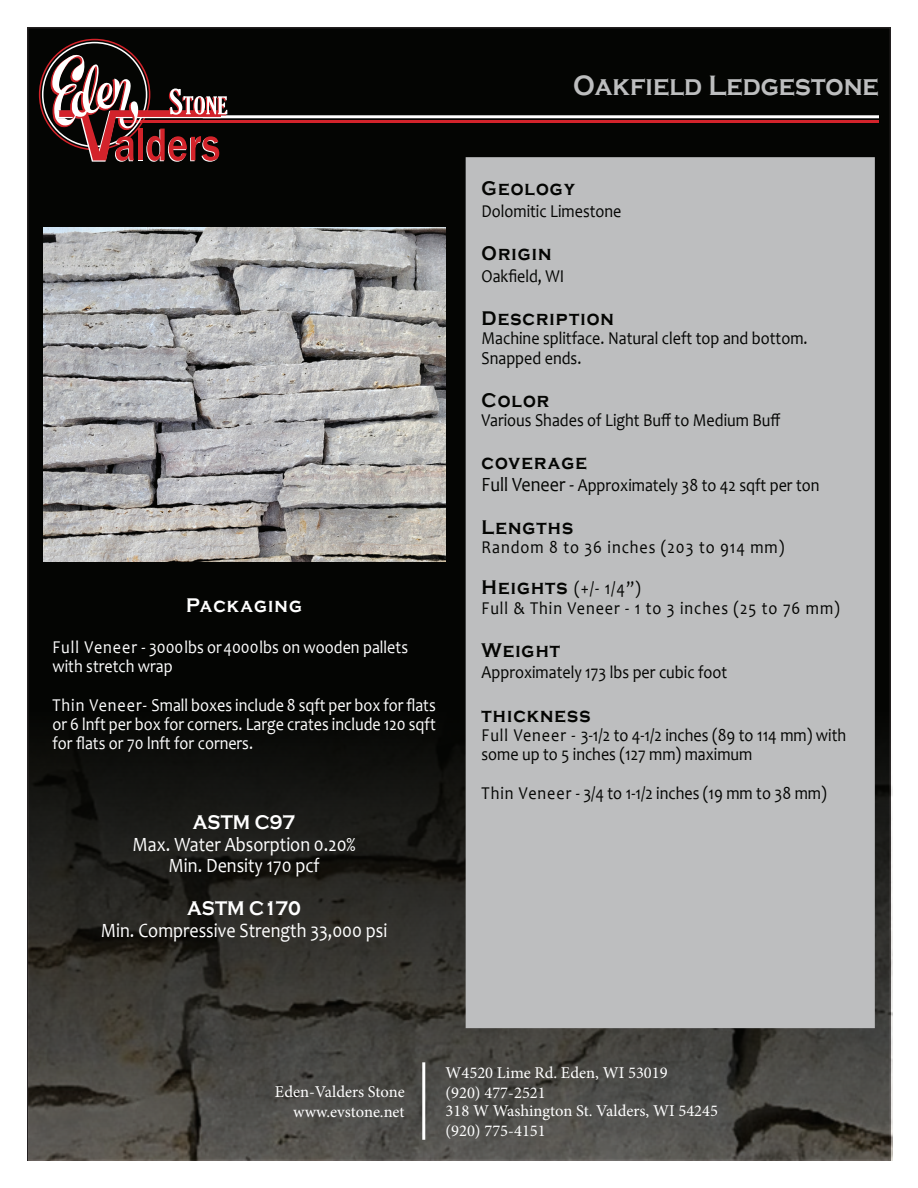
<style>
.page{position:relative;width:918px;height:1188px;background:#fff}
.page>*{position:absolute;margin:0;border:0;box-sizing:border-box;transform-origin:0 0}
.t1{font:700 28.8px "Copperplate Gothic";color:#bdbebf;scale:.88 1}
.t2{font:20.4px/21.6px "Candara";color:#fff;text-align:center;scale:.88 1}
.t3{font:700 20.4px "Copperplate Gothic";letter-spacing:.06em;color:#040503;scale:.88 1}
.t4{font:700 20.4px "Copperplate Gothic";color:#fff;scale:.88 1}
.t5{font:700 20.4px "Copperplate Gothic";letter-spacing:.06em;color:#fff;scale:.88 1}
.t6{font:18.15px/19.4px "Candara";color:#040503;scale:.88 1}
.t7{font:18.15px/19.4px "Candara";color:#fff;scale:.88 1}
.t8{font:18.15px/19.4px "Candara";letter-spacing:.06em;color:#040503;scale:.88 1}
.t9{font:16.5px/19.5px "Minion Pro";color:#fff}
.s1{font-size:20.4px}
.s2{font-family:"Copperplate Gothic";font-weight:700;font-size:20.4px}
</style>
<div class="page">
<div style="left:28px;top:28px;width:862px;height:1132px;background:#040503"></div>
<hr style="left:122px;top:120px;width:757px;height:3px;background:#d3232b">
<hr style="left:203px;top:115px;width:676px;height:3px;background:#fff">
<svg style="left:39px;top:39px;width:188px;height:123px"></svg>
<img style="left:28px;top:707px;width:865px;height:454px">
<div style="left:466px;top:157px;width:409px;height:871px;background:#bdbebf;border:3px solid #bdbebf"></div>
<img style="left:43px;top:227px;width:402px;height:334px">
<hr style="left:422px;top:1062px;width:3px;height:78px;background:#fff">
<p class="t5" style="left:186px;top:594px;width:133px">Packaging</p>
<p class="t7" style="left:53px;top:637px;width:406px">Full Veneer - 3000 lbs or 4000 lbs on wooden pallets with stretch wrap</p>
<p class="t7" style="left:53px;top:695px;width:437px;text-align:justify">Thin Veneer- Small boxes include 8 sqft per box for flats or 6 lnft per box for corners. Large crates include 120 sqft for flats or 70 lnft for corners.</p>
<p class="t4" style="left:193px;top:811px;width:118px">ASTM C97</p>
<p class="t2" style="left:133px;top:833px;width:255px">Max. Water Absorption 0.20%<br>Min. Density 170 pcf</p>
<p class="t4" style="left:187px;top:897px;width:131px">ASTM C170</p>
<p class="t2" style="left:101px;top:919px;width:327px">Min. Compressive Strength 33,000 psi</p>
<h1 class="t1" style="left:573px;top:69px;width:349px">Oakfield Ledgestone</h1>
<p class="t3" style="left:482px;top:177px;width:107px">Geology</p>
<p class="t6" style="left:482px;top:201px;width:160px">Dolomitic Limestone</p>
<p class="t3" style="left:482px;top:242px;width:81px">Origin</p>
<p class="t6" style="left:482px;top:266px;width:95px">Oakfield, WI</p>
<p class="t3" style="left:482px;top:307px;width:152px">Description</p>
<p class="t6" style="left:482px;top:329px;width:372px">Machine splitface. Natural cleft top and bottom.<br>Snapped ends.</p>
<p class="t3" style="left:482px;top:389px;width:79px">Color</p>
<p class="t6" style="left:482px;top:410px;width:341px">Various Shades of Light Buff to Medium Buff</p>
<p class="t3" style="left:482px;top:451px;width:121px">coverage</p>
<p class="t6" style="left:482px;top:475px;width:386px"><span class="s1">Full Veneer -</span> Approximately 38 to 42 sqft per ton</p>
<p class="t3" style="left:482px;top:516px;width:106px">Lengths</p>
<p class="t8" style="left:482px;top:538px;width:346px">Random 8 to 36 inches (203 to 914 mm)</p>
<p class="t8" style="left:482px;top:579px;width:409px"><span class="s2">Heights</span> (+/- 1/4”)<br>Full &amp; Thin Veneer - 1 to 3 inches (25 to 76 mm)</p>
<p class="t3" style="left:482px;top:639px;width:91px">Weight</p>
<p class="t6" style="left:482px;top:663px;width:281px">Approximately 173 lbs per cubic foot</p>
<p class="t3" style="left:482px;top:704px;width:125px">thickness</p>
<p class="t6" style="left:482px;top:725px;width:416px">Full Veneer - 3-1/2 to 4-1/2 inches (89 to 114 mm) with some up to 5 inches (127 mm) maximum</p>
<p class="t6" style="left:482px;top:783px;width:394px">Thin Veneer - 3/4 to 1-1/2 inches (19 mm to 38 mm)</p>
<p class="t9" style="left:275px;top:1082px;width:131px;text-align:right">Eden-Valders Stone www.evstone.net</p>
<p class="t9" style="left:446px;top:1063px;width:224px">W4520 Lime Rd. Eden, WI 53019 (920) 477-2521</p>
<p class="t9" style="left:446px;top:1101px;width:274px">318 W Washington St. Valders, WI 54245 (920) 775-4151</p>
</div>
